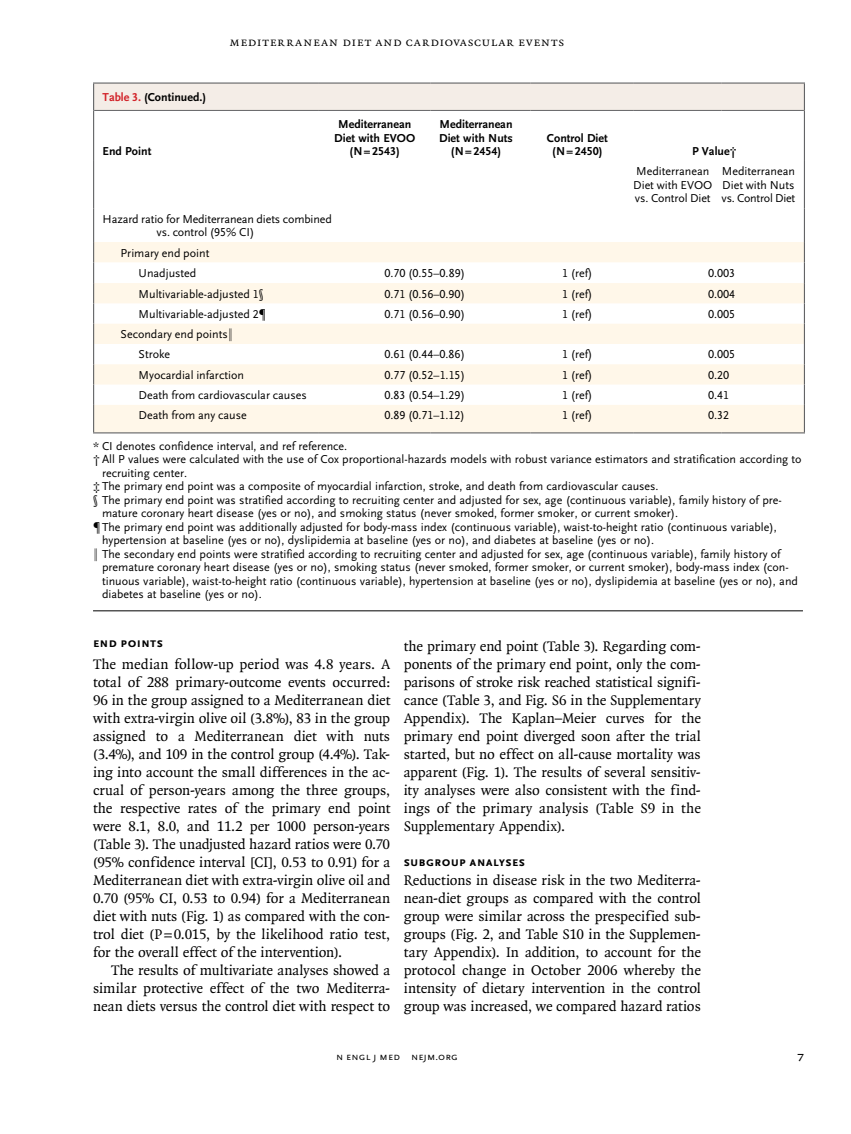
<style>
.page{position:relative;width:851px;height:1134px;background:#fff}
.page>*{position:absolute;margin:0;border:0;box-sizing:border-box;transform-origin:0 0}
.t1{font:15px/18px "OTNEJM Quadraat";letter-spacing:-.005em;color:#000;text-align:justify}
.t2{font:14.25px "OTNEJM Quadraat Cap";color:#000}
.t3{font:700 13.5px "OTNEJM Scala Sans Small LF Cap";letter-spacing:.02em;color:#000}
.t4{font:12.75px "OTNEJM Quadraat Small Cap";letter-spacing:.06em;color:#000}
.t5{font:12px/13.5px "OTNEJM Scala Sans LF";color:#000}
.t6{font:700 12px/13.5px "OTNEJM Scala Sans LF";color:#000;text-align:center}
.t7{font:10.8px "OTNEJM Scala Sans LF Cap";letter-spacing:.01em;color:#000}
.s1{color:#d2232a}
</style>
<div class="page">
<hr style="left:93px;top:610px;width:709px;height:1px;background:#000">
<div style="left:94px;top:83px;width:710px;height:27px;background:#f4ede7"></div>
<svg style="left:94px;top:242px;width:709px;height:190px;fill:#fff7e9"></svg>
<hr style="left:93px;top:82px;width:226px;height:2px;background:#636466">
<svg style="left:93px;top:84px;width:1px;height:26px"></svg>
<hr style="left:319px;top:82px;width:111px;height:2px;background:#636466">
<hr style="left:430px;top:82px;width:100px;height:2px;background:#636466">
<hr style="left:530px;top:82px;width:103px;height:2px;background:#636466">
<hr style="left:633px;top:82px;width:88px;height:2px;background:#636466">
<hr style="left:721px;top:82px;width:84px;height:2px;background:#636466">
<hr style="left:803px;top:84px;width:2px;height:26px;background:#636466">
<hr style="left:803px;top:110px;width:2px;height:51px;background:#636466">
<hr style="left:93px;top:161px;width:1px;height:47px;background:#636466">
<hr style="left:803px;top:161px;width:2px;height:47px;background:#636466">
<hr style="left:93px;top:208px;width:1px;height:34px;background:#636466">
<hr style="left:803px;top:208px;width:2px;height:34px;background:#636466">
<hr style="left:803px;top:242px;width:2px;height:20px;background:#636466">
<hr style="left:803px;top:262px;width:2px;height:21px;background:#636466">
<hr style="left:803px;top:283px;width:2px;height:20px;background:#636466">
<hr style="left:803px;top:303px;width:2px;height:21px;background:#636466">
<hr style="left:803px;top:324px;width:2px;height:20px;background:#636466">
<hr style="left:803px;top:344px;width:2px;height:20px;background:#636466">
<hr style="left:803px;top:364px;width:2px;height:21px;background:#636466">
<hr style="left:803px;top:385px;width:2px;height:20px;background:#636466">
<svg style="left:93px;top:242px;width:1px;height:190px"></svg>
<hr style="left:803px;top:405px;width:2px;height:27px;background:#636466">
<hr style="left:93px;top:432px;width:226px;height:1px;background:#636466">
<hr style="left:319px;top:432px;width:111px;height:1px;background:#636466">
<hr style="left:430px;top:432px;width:100px;height:1px;background:#636466">
<hr style="left:530px;top:432px;width:103px;height:1px;background:#636466">
<hr style="left:633px;top:432px;width:88px;height:1px;background:#636466">
<hr style="left:721px;top:432px;width:84px;height:1px;background:#636466">
<hr style="left:319px;top:110px;width:111px;height:1px;background:#636466">
<hr style="left:430px;top:110px;width:100px;height:1px;background:#636466">
<hr style="left:530px;top:110px;width:103px;height:1px;background:#636466">
<hr style="left:633px;top:110px;width:88px;height:1px;background:#636466">
<hr style="left:721px;top:110px;width:82px;height:1px;background:#636466">
<hr style="left:94px;top:110px;width:225px;height:1px;background:#636466">
<hr style="left:93px;top:110px;width:1px;height:51px;background:#636466">
<p class="t6" style="left:103px;top:91px;width:105px"><span class="s1">Table 3.</span> (Continued.)</p>
<p class="t6" style="left:103px;top:145px;width:50px">End Point</p>
<p class="t4" style="left:230px;top:35px;width:336px">Mediterranean Diet and Cardiovascular Events</p>
<p class="t6" style="left:334px;top:118px;width:82px">Mediterranean<br>Diet with EVOO (N=2543)</p>
<p class="t6" style="left:439px;top:118px;width:75px">Mediterranean<br>Diet with Nuts (N=2454)</p>
<p class="t6" style="left:547px;top:131px;width:62px">Control Diet (N=2450)</p>
<p class="t6" style="left:692px;top:145px;width:46px">P Value†</p>
<p class="t5" style="left:633px;top:165px;width:81px">Mediterranean<br>Diet with EVOO vs. Control Diet</p>
<p class="t5" style="left:721px;top:165px;width:75px;text-align:justify">Mediterranean Diet with Nuts vs. Control Diet</p>
<p class="t5" style="left:157px;top:212px;width:177px;text-indent:-54px">Hazard ratio for Mediterranean diets combined vs. control (95% CI)</p>
<p class="t5" style="left:121px;top:243px;width:90px;line-height:20.2px;text-align:center">Primary end point<br>Unadjusted</p>
<p class="t5" style="left:384px;top:266px;width:82px">0.70 (0.55–0.89)</p>
<p class="t5" style="left:562px;top:266px;width:32px">1 (ref)</p>
<p class="t5" style="left:708px;top:267px;width:29px">0.003</p>
<p class="t5" style="left:139px;top:287px;width:126px">Multivariable-adjusted 1§</p>
<p class="t5" style="left:384px;top:287px;width:82px">0.71 (0.56–0.90)</p>
<p class="t5" style="left:562px;top:287px;width:32px">1 (ref)</p>
<p class="t5" style="left:708px;top:287px;width:29px">0.004</p>
<p class="t5" style="left:139px;top:307px;width:129px">Multivariable-adjusted 2¶</p>
<p class="t5" style="left:384px;top:307px;width:82px">0.71 (0.56–0.90)</p>
<p class="t5" style="left:562px;top:307px;width:32px">1 (ref)</p>
<p class="t5" style="left:708px;top:307px;width:29px">0.005</p>
<p class="t5" style="left:139px;top:324px;width:96px;line-height:20.2px;text-indent:-18px">Secondary end points‖<br>Stroke</p>
<p class="t5" style="left:384px;top:348px;width:82px">0.61 (0.44–0.86)</p>
<p class="t5" style="left:562px;top:348px;width:32px">1 (ref)</p>
<p class="t5" style="left:708px;top:348px;width:29px">0.005</p>
<p class="t5" style="left:139px;top:368px;width:107px">Myocardial infarction</p>
<p class="t5" style="left:384px;top:368px;width:82px">0.77 (0.52–1.15)</p>
<p class="t5" style="left:562px;top:368px;width:32px">1 (ref)</p>
<p class="t5" style="left:708px;top:368px;width:23px">0.20</p>
<p class="t5" style="left:139px;top:389px;width:170px">Death from cardiovascular causes</p>
<p class="t5" style="left:384px;top:389px;width:82px">0.83 (0.54–1.29)</p>
<p class="t5" style="left:562px;top:389px;width:32px">1 (ref)</p>
<p class="t5" style="left:708px;top:389px;width:22px">0.41</p>
<p class="t5" style="left:139px;top:409px;width:109px">Death from any cause</p>
<p class="t5" style="left:384px;top:409px;width:82px">0.89 (0.71–1.12)</p>
<p class="t5" style="left:562px;top:409px;width:32px">1 (ref)</p>
<p class="t5" style="left:708px;top:409px;width:23px">0.32</p>
<p class="t5" style="left:93px;top:440px;width:256px">* CI denotes confidence interval, and ref reference.</p>
<p class="t5" style="left:93px;top:453px;width:710px">† All P values were calculated with the use of Cox proportional-hazards models with robust variance estimators and stratification according to</p>
<p class="t5" style="left:102px;top:467px;width:86px">recruiting center.</p>
<p class="t5" style="left:93px;top:480px;width:567px">‡ The primary end point was a composite of myocardial infarction, stroke, and death from cardiovascular causes.</p>
<p class="t5" style="left:93px;top:494px;width:689px">§ The primary end point was stratified according to recruiting center and adjusted for sex, age (continuous variable), family history of pre-</p>
<p class="t5" style="left:102px;top:507px;width:577px">mature coronary heart disease (yes or no), and smoking status (never smoked, former smoker, or current smoker).</p>
<p class="t5" style="left:93px;top:521px;width:685px">¶The primary end point was additionally adjusted for body-mass index (continuous variable), waist-to-height ratio (continuous variable),</p>
<p class="t5" style="left:102px;top:534px;width:553px">hypertension at baseline (yes or no), dyslipidemia at baseline (yes or no), and diabetes at baseline (yes or no).</p>
<p class="t5" style="left:93px;top:548px;width:689px">‖ The secondary end points were stratified according to recruiting center and adjusted for sex, age (continuous variable), family history of</p>
<p class="t5" style="left:102px;top:561px;width:687px">premature coronary heart disease (yes or no), smoking status (never smoked, former smoker, or current smoker), body-mass index (con-</p>
<p class="t5" style="left:102px;top:575px;width:697px">tinuous variable), waist-to-height ratio (continuous variable), hypertension at baseline (yes or no), dyslipidemia at baseline (yes or no), and</p>
<p class="t5" style="left:102px;top:588px;width:161px">diabetes at baseline (yes or no).</p>
<p class="t3" style="left:93px;top:635px;width:71px">End Points</p>
<p class="t1" style="left:93px;top:655px;width:299px">The median follow-up period was 4.8 years. A total of 288 primary-outcome events occurred:<br>96 in the group assigned to a Mediterranean diet with extra-virgin olive oil (3.8%), 83 in the group assigned to a Mediterranean diet with nuts (3.4%), and 109 in the control group (4.4%). Tak&shy;ing into account the small differences in the ac&shy;crual of person-years among the three groups, the respective rates of the primary end point were 8.1, 8.0, and 11.2 per 1000 person-years (Table 3). The unadjusted hazard ratios were 0.70 (95% confidence interval [CI], 0.53 to 0.91) for a Mediterranean diet with extra-virgin olive oil and 0.70 (95% CI, 0.53 to 0.94) for a Mediterranean diet with nuts (Fig. 1) as compared with the con&shy;trol diet (P=0.015, by the likelihood ratio test, for the overall effect of the intervention).</p>
<p class="t1" style="left:93px;top:961px;width:299px;text-indent:18px">The results of multivariate analyses showed a similar protective effect of the two Mediterra&shy;nean diets versus the control diet with respect to</p>
<p class="t1" style="left:403px;top:637px;width:299px">the primary end point (Table 3). Regarding com&shy;ponents of the primary end point, only the com&shy;parisons of stroke risk reached statistical signifi&shy;cance (Table 3, and Fig. S6 in the Supplementary Appendix). The Kaplan–Meier curves for the primary end point diverged soon after the trial started, but no effect on all-cause mortality was apparent (Fig. 1). The results of several sensitiv&shy;ity analyses were also consistent with the find&shy;ings of the primary analysis (Table S9 in the Supplementary Appendix).</p>
<p class="t3" style="left:404px;top:854px;width:123px">Subgroup Analyses</p>
<p class="t1" style="left:404px;top:871px;width:299px">Reductions in disease risk in the two Mediterra&shy;nean-diet groups as compared with the control group were similar across the prespecified sub&shy;groups (Fig. 2, and Table S10 in the Supplemen&shy;tary Appendix). In addition, to account for the protocol change in October 2006 whereby the intensity of dietary intervention in the control group was increased, we compared hazard ratios</p>
<p class="t7" style="left:336px;top:1050px;width:123px">n engl j med nejm.org</p>
<p class="t2" style="left:797px;top:1048px;width:9px">7</p>
</div>
